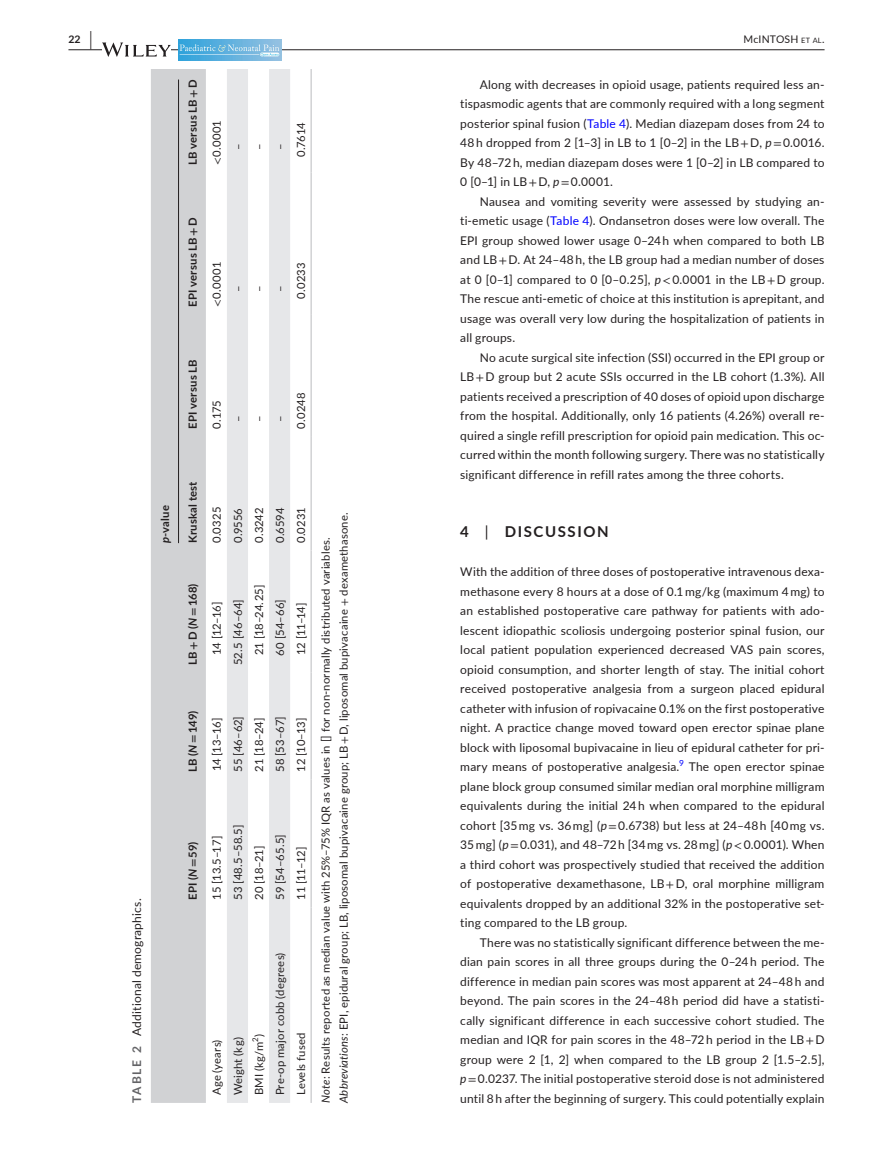
<style>
.page{position:relative;width:893px;height:1174px;background:#fff}
.page>*{position:absolute;margin:0;border:0;box-sizing:border-box;transform-origin:0 0}
.t1{font:700 15px "Lato";letter-spacing:.11em;color:#231f20}
.t2{font:12px/19.5px "Lato";letter-spacing:.015em;color:#231f20;text-align:justify}
.t3{font:700 12px "Lato";letter-spacing:.145em;color:#636366}
.t4{font:11.25px/18px "Lato";letter-spacing:.015em;color:#231f20}
.t5{font:700 11.25px "Lato";letter-spacing:.02em;color:#231f20}
.t6{font:10.5px "Lato";letter-spacing:.02em;color:#231f20}
.t7{font:700 10.5px "Lato";color:#231f20}
.t8{font:8.4px "Lato";color:#00f}
.t9{font:7.8px "Lato";color:#231f20}
.s1{font-size:19.5px}
.s2{font-size:7.35px}
.s3{color:#00f}
.s4{font-family:"STIX"}
.s5{font-style:italic}
.s6{font-weight:400}
</style>
<div class="page">
<hr style="left:68px;top:49px;width:756px;height:1px;background:#231f20">
<svg style="left:102px;top:42px;width:69px;height:15px"></svg>
<img style="left:178px;top:39px;width:104px;height:21px">
<div style="left:151px;top:69px;width:55px;height:1033px;background:#d1d2d4"></div>
<svg style="left:227px;top:69px;width:63px;height:1033px;fill:#e6e7e9"></svg>
<hr style="left:310px;top:907px;width:2px;height:195px;background:#d1d2d4">
<hr style="left:310px;top:779px;width:2px;height:128px;background:#d1d2d4">
<hr style="left:310px;top:672px;width:2px;height:107px;background:#d1d2d4">
<hr style="left:310px;top:550px;width:2px;height:122px;background:#d1d2d4">
<hr style="left:310px;top:436px;width:2px;height:114px;background:#d1d2d4">
<hr style="left:310px;top:314px;width:2px;height:122px;background:#d1d2d4">
<hr style="left:310px;top:172px;width:2px;height:142px;background:#d1d2d4">
<hr style="left:310px;top:69px;width:2px;height:103px;background:#d1d2d4">
<hr style="left:178px;top:80px;width:1px;height:463px;background:#231f20">
<p class="t7" style="left:68px;top:31px;width:25px">22 <span class="s1">|</span></p>
<p class="t6" style="left:743px;top:31px;width:83px">McINTOSH <span class="s2">et al</span>.</p>
<p class="t2" style="left:460px;top:74px;width:366px;text-indent:20px">Along with decreases in opioid usage, patients required less an&shy;tispasmodic agents that are commonly required with a long segment posterior spinal fusion (<span class="s3">Table 4</span>). Median diazepam doses from 24 to 48 h dropped from 2 [1–3] in LB to 1 [0–2] in the LB <span class="s4">+</span> D, <span class="s5">p</span><span class="s4">=</span> 0.0016.<br>By 48–72 h, median diazepam doses were 1 [0–2] in LB compared to 0 [0–1] in LB <span class="s4">+</span> D, <span class="s5">p</span><span class="s4">=</span> 0.0001.</p>
<p class="t2" style="left:460px;top:191px;width:366px;text-indent:20px">Nausea and vomiting severity were assessed by studying an&shy;ti-emetic usage (<span class="s3">Table 4</span>). Ondansetron doses were low overall. The EPI group showed lower usage 0–24 h when compared to both LB and LB <span class="s4">+</span> D. At 24–48 h, the LB group had a median number of doses at 0 [0–1] compared to 0 [0–0.25], <span class="s5">p</span><span class="s4">&lt;</span> 0.0001 in the LB <span class="s4">+</span> D group.<br>The rescue anti-emetic of choice at this institution is aprepitant, and usage was overall very low during the hospitalization of patients in all groups.</p>
<p class="t2" style="left:460px;top:347px;width:366px;text-indent:20px">No acute surgical site infection (SSI) occurred in the EPI group or LB <span class="s4">+</span> D group but 2 acute SSIs occurred in the LB cohort (1.3%). All patients received a prescription of 40 doses of opioid upon discharge from the hospital. Additionally, only 16 patients (4.26%) overall re&shy;quired a single refill prescription for opioid pain medication. This oc&shy;curred within the month following surgery. There was no statistically significant difference in refill rates among the three cohorts.</p>
<p class="t5" style="left:184px;top:165px;width:87px;rotate:-90deg">LB versus LB <span class="s4">+</span> D</p>
<p class="t4" style="left:207px;top:165px;width:46px;rotate:-90deg"><span class="s4">&lt;</span>0.0001</p>
<p class="t4" style="left:292px;top:157px;width:36px;rotate:-90deg">0.7614</p>
<p class="t4" style="left:228px;top:150px;width:8px;rotate:-90deg">–</p>
<p class="t4" style="left:249px;top:150px;width:8px;rotate:-90deg">–</p>
<p class="t4" style="left:271px;top:150px;width:8px;rotate:-90deg">–</p>
<p class="t5" style="left:184px;top:306px;width:90px;rotate:-90deg">EPI versus LB <span class="s4">+</span> D</p>
<p class="t4" style="left:207px;top:306px;width:46px;rotate:-90deg"><span class="s4">&lt;</span>0.0001</p>
<p class="t4" style="left:292px;top:299px;width:38px;rotate:-90deg">0.0233</p>
<p class="t4" style="left:228px;top:292px;width:8px;rotate:-90deg">–</p>
<p class="t4" style="left:249px;top:292px;width:8px;rotate:-90deg">–</p>
<p class="t4" style="left:271px;top:292px;width:8px;rotate:-90deg">–</p>
<p class="t5" style="left:184px;top:428px;width:71px;rotate:-90deg">EPI versus LB</p>
<p class="t4" style="left:292px;top:428px;width:37px;rotate:-90deg">0.0248</p>
<p class="t4" style="left:207px;top:428px;width:30px;rotate:-90deg">0.175</p>
<p class="t4" style="left:228px;top:422px;width:8px;rotate:-90deg">–</p>
<p class="t4" style="left:249px;top:422px;width:8px;rotate:-90deg">–</p>
<p class="t4" style="left:271px;top:422px;width:8px;rotate:-90deg">–</p>
<p class="t5" style="left:184px;top:543px;width:63px;rotate:-90deg">Kruskal test</p>
<p class="t5" style="left:157px;top:543px;width:40px;rotate:-90deg"><span class="s5">p</span>-value</p>
<p class="t4" style="left:207px;top:543px;width:38px;rotate:-90deg">0.0325</p>
<p class="t4" style="left:271px;top:543px;width:37px;rotate:-90deg">0.6594</p>
<p class="t4" style="left:292px;top:543px;width:37px;rotate:-90deg">0.0231</p>
<p class="t4" style="left:249px;top:543px;width:37px;rotate:-90deg">0.3242</p>
<p class="t4" style="left:228px;top:543px;width:37px;rotate:-90deg">0.9556</p>
<p class="t4" style="left:316px;top:1103px;width:592px;rotate:-90deg"><span class="s5">Note</span>: Results reported as median value with 25%–75% IQR as values in [] for non-normally distributed variables.<br><span class="s5">Abbreviations</span>: EPI, epidural group; LB, liposomal bupivacaine group; LB <span class="s4">+</span> D, liposomal bupivacaine <span class="s4">+</span> dexamethasone.</p>
<p class="t1" style="left:460px;top:521px;width:150px">4 <span class="s6">|</span> DISCUSSION</p>
<p class="t2" style="left:460px;top:561px;width:366px">With the addition of three doses of postoperative intravenous dexa&shy;methasone every 8 hours at a dose of 0.1 mg/kg (maximum 4 mg) to an established postoperative care pathway for patients with ado&shy;lescent idiopathic scoliosis undergoing posterior spinal fusion, our local patient population experienced decreased VAS pain scores, opioid consumption, and shorter length of stay. The initial cohort received postoperative analgesia from a surgeon placed epidural catheter with infusion of ropivacaine 0.1% on the first postoperative night. A practice change moved toward open erector spinae plane block with liposomal bupivacaine in lieu of epidural catheter for pri&shy;mary means of postoperative analgesia.</p>
<p class="t5" style="left:184px;top:665px;width:83px;rotate:-90deg">LB <span class="s4">+</span> D (<span class="s5">N</span><span class="s4">=</span> 168)</p>
<p class="t4" style="left:249px;top:655px;width:72px;rotate:-90deg">21 [18–24.25]</p>
<p class="t4" style="left:228px;top:665px;width:67px;rotate:-90deg">52.5 [46–64]</p>
<p class="t4" style="left:271px;top:655px;width:58px;rotate:-90deg">60 [54–66]</p>
<p class="t4" style="left:207px;top:655px;width:54px;rotate:-90deg">14 [12–16]</p>
<p class="t4" style="left:292px;top:655px;width:54px;rotate:-90deg">12 [11–14]</p>
<p class="t5" style="left:184px;top:772px;width:62px;rotate:-90deg">LB (<span class="s5">N</span><span class="s4">=</span> 149)</p>
<p class="t4" style="left:228px;top:771px;width:57px;rotate:-90deg">55 [46–62]</p>
<p class="t4" style="left:271px;top:772px;width:57px;rotate:-90deg">58 [53–67]</p>
<p class="t4" style="left:292px;top:772px;width:56px;rotate:-90deg">12 [10–13]</p>
<p class="t4" style="left:249px;top:771px;width:55px;rotate:-90deg">21 [18–24]</p>
<p class="t4" style="left:207px;top:771px;width:55px;rotate:-90deg">14 [13–16]</p>
<p class="t8" style="left:679px;top:757px;width:6px">9</p>
<p class="t2" style="left:460px;top:756px;width:366px;text-indent:228px">The open erector spinae plane block group consumed similar median oral morphine milligram equivalents during the initial 24 h when compared to the epidural cohort [35 mg vs. 36 mg] (<span class="s5">p</span><span class="s4">=</span> 0.6738) but less at 24–48 h [40 mg vs.<br>35 mg] (<span class="s5">p</span><span class="s4">=</span> 0.031), and 48–72 h [34 mg vs. 28 mg] (<span class="s5">p</span><span class="s4">&lt;</span> 0.0001). When a third cohort was prospectively studied that received the addition of postoperative dexamethasone, LB <span class="s4">+</span> D, oral morphine milligram equivalents dropped by an additional 32% in the postoperative set&shy;ting compared to the LB group.</p>
<p class="t2" style="left:460px;top:932px;width:366px;text-indent:20px">There was no statistically significant difference between the me&shy;dian pain scores in all three groups during the 0–24 h period. The difference in median pain scores was most apparent at 24–48 h and beyond. The pain scores in the 24–48 h period did have a statisti&shy;cally significant difference in each successive cohort studied. The median and IQR for pain scores in the 48–72 h period in the LB <span class="s4">+</span> D group were 2 [1, 2] when compared to the LB group 2 [1.5–2.5], <span class="s5">p</span><span class="s4">=</span> 0.0237. The initial postoperative steroid dose is not administered</p>
<p class="t4" style="left:228px;top:900px;width:77px;rotate:-90deg">53 [48.5–58.5]</p>
<p class="t4" style="left:271px;top:899px;width:67px;rotate:-90deg">59 [54–65.5]</p>
<p class="t4" style="left:207px;top:899px;width:65px;rotate:-90deg">15 [13.5–17]</p>
<p class="t5" style="left:184px;top:900px;width:60px;rotate:-90deg">EPI (<span class="s5">N</span><span class="s4">=</span> 59)</p>
<p class="t4" style="left:249px;top:900px;width:55px;rotate:-90deg">20 [18–21]</p>
<p class="t4" style="left:292px;top:899px;width:54px;rotate:-90deg">11 [11–12]</p>
<p class="t2" style="left:127px;top:1035px;width:139px;rotate:-90deg">Additional demographics.</p>
<p class="t4" style="left:271px;top:1095px;width:144px;rotate:-90deg">Pre-op major cobb (degrees)</p>
<p class="t4" style="left:292px;top:1095px;width:64px;rotate:-90deg">Levels fused</p>
<p class="t4" style="left:249px;top:1095px;width:63px;rotate:-90deg">BMI (kg/m )</p>
<p class="t9" style="left:250px;top:1041px;width:6px;rotate:-90deg">2</p>
<p class="t4" style="left:228px;top:1095px;width:60px;rotate:-90deg">Weight (kg)</p>
<p class="t4" style="left:207px;top:1095px;width:57px;rotate:-90deg">Age (years)</p>
<p class="t3" style="left:128px;top:1102px;width:58px;rotate:-90deg">TABLE 2</p>
<p class="t2" style="left:460px;top:1088px;width:366px">until 8 h after the beginning of surgery. This could potentially explain</p>
</div>
